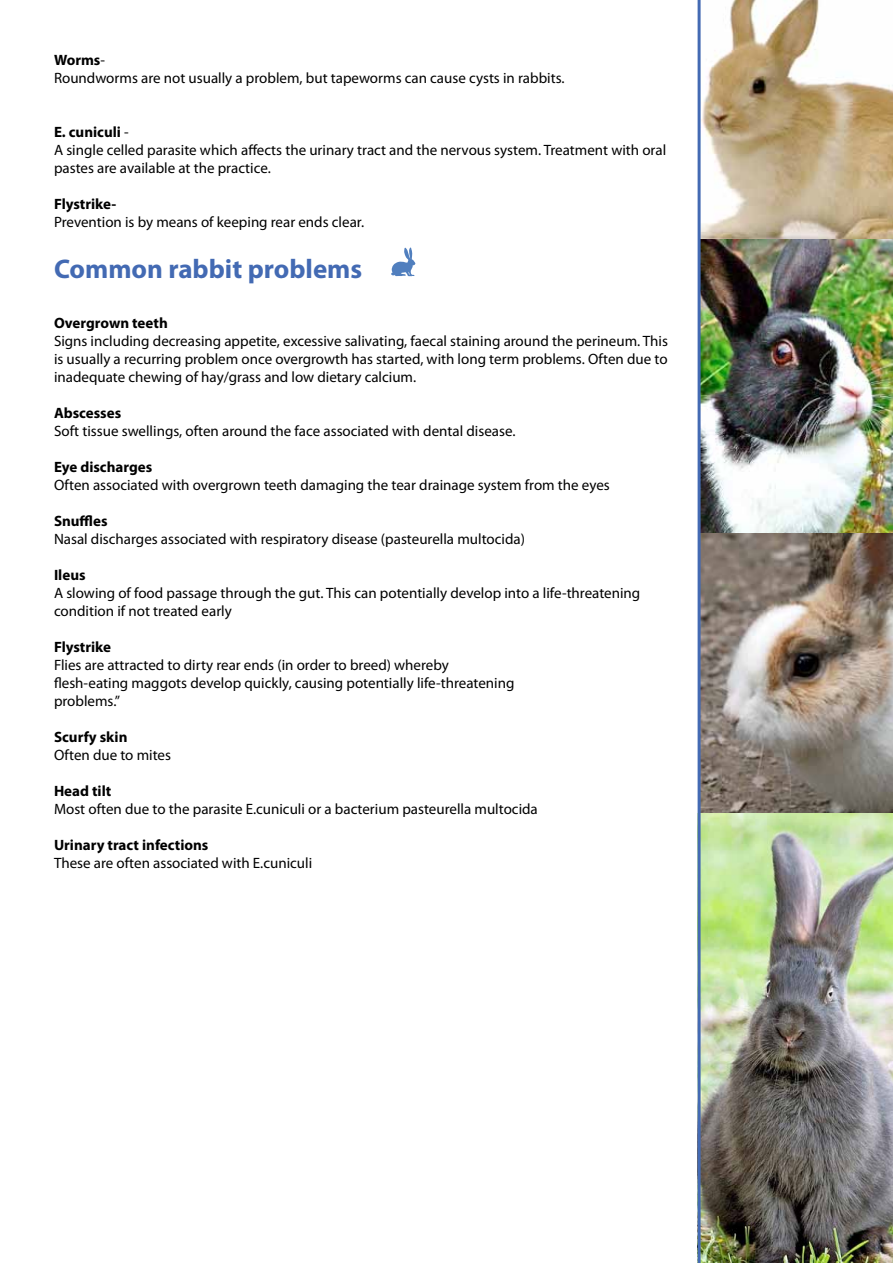
<style>
.page{position:relative;width:893px;height:1263px;background:#fff}
.page>*{position:absolute;margin:0;border:0;box-sizing:border-box;transform-origin:0 0}
.t1{font:700 27px "Myriad Pro";color:#436ab3}
.t2{font:15px/18px "Myriad Pro";color:#000}
.t3{font:700 15px "Myriad Pro";color:#000}
.s1{font-weight:700}
</style>
<div class="page">
<svg style="left:391px;top:247px;width:24px;height:29px"></svg>
<img style="left:701px;top:0;width:192px;height:240px">
<img style="left:701px;top:240px;width:192px;height:294px">
<img style="left:701px;top:534px;width:192px;height:279px">
<img style="left:701px;top:813px;width:192px;height:450px">
<hr style="left:698px;top:0;width:3px;height:1263px;background:#436ab3">
<p class="t2" style="left:54px;top:51px;width:512px"><span class="s1">Worms</span>-<br>Roundworms are not usually a problem, but tapeworms can cause cysts in rabbits.</p>
<p class="t2" style="left:54px;top:123px;width:614px"><span class="s1">E. cuniculi</span> -<br>A single celled parasite which affects the urinary tract and the nervous system. Treatment with oral pastes are available at the practice.</p>
<p class="t3" style="left:54px;top:194px;width:64px">Flystrike-</p>
<p class="t2" style="left:54px;top:213px;width:312px">Prevention is by means of keeping rear ends clear.</p>
<h1 class="t1" style="left:54px;top:251px;width:310px">Common rabbit problems</h1>
<p class="t3" style="left:54px;top:313px;width:115px">Overgrown teeth</p>
<p class="t2" style="left:54px;top:332px;width:615px;text-align:justify">Signs including decreasing appetite, excessive salivating, faecal staining around the perineum. This is usually a recurring problem once overgrowth has started, with long term problems. Often due to inadequate chewing of hay/grass and low dietary calcium.</p>
<p class="t3" style="left:54px;top:403px;width:69px">Abscesses</p>
<p class="t2" style="left:54px;top:422px;width:463px">Soft tissue swellings, often around the face associated with dental disease.</p>
<p class="t3" style="left:54px;top:457px;width:100px">Eye discharges</p>
<p class="t2" style="left:54px;top:476px;width:557px">Often associated with overgrown teeth damaging the tear drainage system from the eyes</p>
<p class="t3" style="left:54px;top:511px;width:55px">Snuffles</p>
<p class="t2" style="left:54px;top:530px;width:472px">Nasal discharges associated with respiratory disease (pasteurella multocida)</p>
<p class="t3" style="left:54px;top:565px;width:33px">Ileus</p>
<p class="t2" style="left:54px;top:584px;width:588px">A slowing of food passage through the gut. This can potentially develop into a life-threatening condition if not treated early</p>
<p class="t3" style="left:54px;top:637px;width:59px">Flystrike</p>
<p class="t2" style="left:54px;top:656px;width:462px">Flies are attracted to dirty rear ends (in order to breed) whereby flesh-eating maggots develop quickly, causing potentially life-threatening problems.”</p>
<p class="t3" style="left:54px;top:727px;width:75px">Scurfy skin</p>
<p class="t2" style="left:54px;top:746px;width:119px">Often due to mites</p>
<p class="t3" style="left:54px;top:781px;width:59px">Head tilt</p>
<p class="t2" style="left:54px;top:800px;width:485px">Most often due to the parasite E.cuniculi or a bacterium pasteurella multocida</p>
<p class="t3" style="left:54px;top:835px;width:156px">Urinary tract infections</p>
<p class="t2" style="left:54px;top:854px;width:260px">These are often associated with E.cuniculi</p>
</div>
